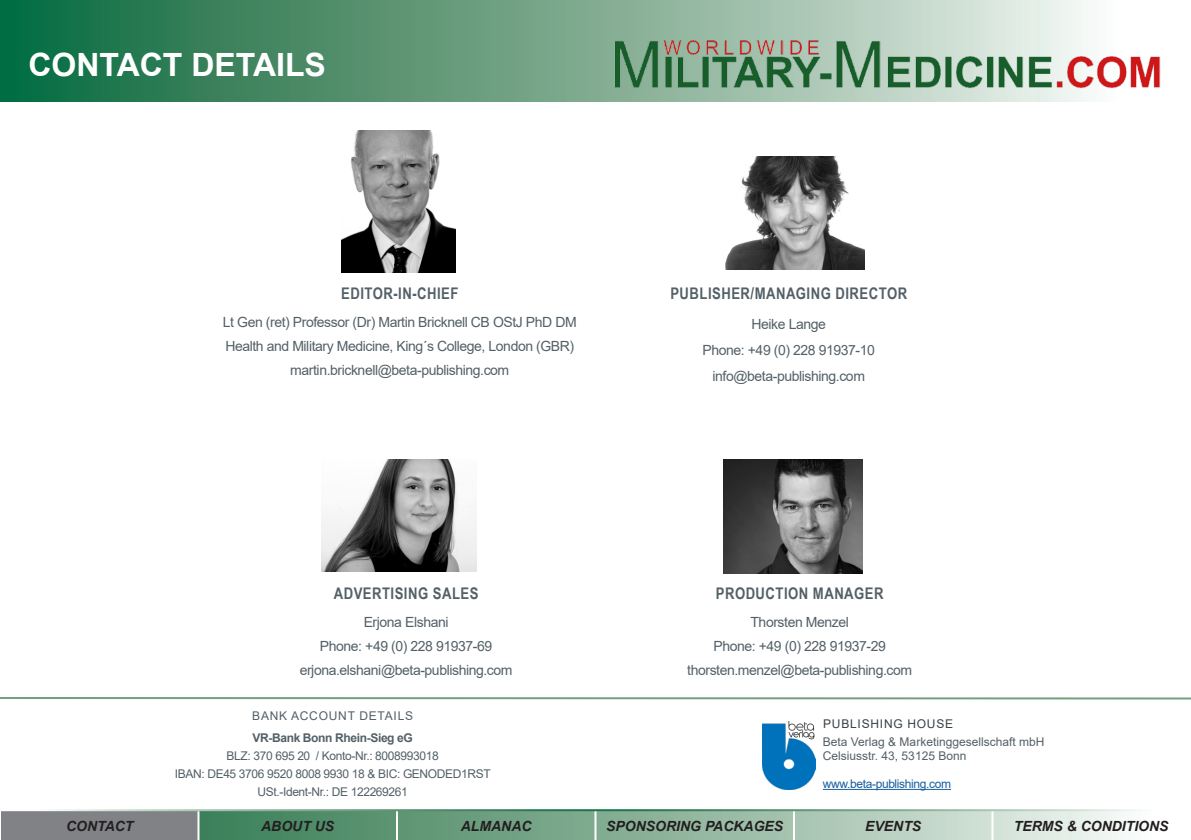
<style>
.page{position:relative;width:1191px;height:840px;background:#fff}
.page>*{position:absolute;margin:0;border:0;box-sizing:border-box;transform-origin:0 0}
.t1{font:700 32px "Arial";color:#fff}
.t2{font:700 16px "Arial Narrow";letter-spacing:.03em;color:#536067}
.t3{font:14px/24px "Arial";letter-spacing:-.03em;color:#536067;text-align:center}
.t4{font:italic 700 14px "Arial";color:#231f20}
.t5{font:12px "Arial";letter-spacing:-.03em;color:#536067}
.t6{font:12px/18px "Arial";color:#536067}
.t7{font:12px "Arial";letter-spacing:-.03em;color:#175d9e}
.t8{font:700 12px "Arial";letter-spacing:-.03em;color:#536067}
.t9{font:12px "Arial";letter-spacing:.065em;color:#536067}
.s1{color:#374147}
</style>
<div class="page">
<div style="left:0;top:0;width:1190px;height:101px;background:linear-gradient(to right,#066334,#fffefc)"></div>
<hr style="left:823px;top:788px;width:128px;height:1px;background:#175d9e">
<img style="left:725px;top:156px;width:140px;height:113px">
<img style="left:723px;top:459px;width:139px;height:114px">
<img style="left:342px;top:130px;width:113px;height:142px">
<svg style="left:1px;top:809px;width:1137px;height:30px"></svg>
<img style="left:762px;top:721px;width:53px;height:68px">
<img style="left:612px;top:37px;width:550px;height:55px">
<hr style="left:0;top:696px;width:1191px;height:3px;background:#749e80">
<img style="left:322px;top:459px;width:154px;height:112px">
<p class="t1" style="left:28px;top:43px;width:299px">CONTACT DETAILS</p>
<p class="t2" style="left:341px;top:280px;width:119px">EDITOR-IN-CHIEF</p>
<p class="t3" style="left:223px;top:309px;width:355px">Lt Gen (ret) Professor (Dr) Martin Bricknell CB OStJ PhD DM</p>
<p class="t3" style="left:225px;top:333px;width:350px">Health and Military Medicine, King´s College, London (GBR)</p>
<p class="t3" style="left:290px;top:357px;width:220px">martin.bricknell@beta-publishing.com</p>
<p class="t2" style="left:334px;top:581px;width:146px">ADVERTISING SALES</p>
<p class="t3" style="left:364px;top:610px;width:86px">Erjona Elshani</p>
<p class="t3" style="left:300px;top:634px;width:214px">Phone: +49 (0) 228 91937-69 erjona.elshani@beta-publishing.com</p>
<p class="t9" style="left:252px;top:707px;width:162px">BANK ACCOUNT DETAILS</p>
<p class="t8" style="left:252px;top:729px;width:162px">VR-Bank Bonn Rhein-Sieg eG</p>
<p class="t5" style="left:227px;top:747px;width:214px">BLZ: 370 695 20 / Konto-Nr.: 8008993018</p>
<p class="t5" style="left:175px;top:765px;width:317px">IBAN: DE45 3706 9520 8008 9930 18 &amp; BIC: GENODED1RST</p>
<p class="t5" style="left:257px;top:783px;width:152px">USt.-Ident-Nr.: DE 122269261</p>
<p class="t2" style="left:670px;top:280px;width:238px">PUBLISHER/MANAGING DIRECTOR</p>
<p class="t3" style="left:751px;top:311px;width:76px">Heike Lange</p>
<p class="t3" style="left:702px;top:336px;width:174px;line-height:26px">Phone: +49 (0) 228 91937-10 info@beta-publishing.com</p>
<p class="t2" style="left:716px;top:581px;width:169px">PRODUCTION MANAGER</p>
<p class="t3" style="left:750px;top:610px;width:100px">Thorsten Menzel</p>
<p class="t3" style="left:713px;top:634px;width:174px">Phone: +49 (0) 228 91937-29</p>
<p class="t3" style="left:687px;top:658px;width:226px">thorsten.menzel@beta-publishing.com</p>
<p class="t6" style="left:823px;top:714px;width:223px"><span class="s1">PUBLISHING HOUSE<br></span>Beta Verlag &amp; Marketinggesellschaft mbH</p>
<p class="t6" style="left:823px;top:746px;width:145px">Celsiusstr. 43, 53125 Bonn</p>
<p class="t7" style="left:823px;top:775px;width:130px">www.beta-publishing.com</p>
<p class="t4" style="left:66px;top:816px;width:69px">CONTACT</p>
<p class="t4" style="left:261px;top:816px;width:75px">ABOUT US</p>
<p class="t4" style="left:461px;top:816px;width:72px">ALMANAC</p>
<p class="t4" style="left:606px;top:816px;width:179px">SPONSORING PACKAGES</p>
<p class="t4" style="left:865px;top:816px;width:58px">EVENTS</p>
<p class="t4" style="left:1013px;top:816px;width:156px">TERMS &amp; CONDITIONS</p>
</div>
